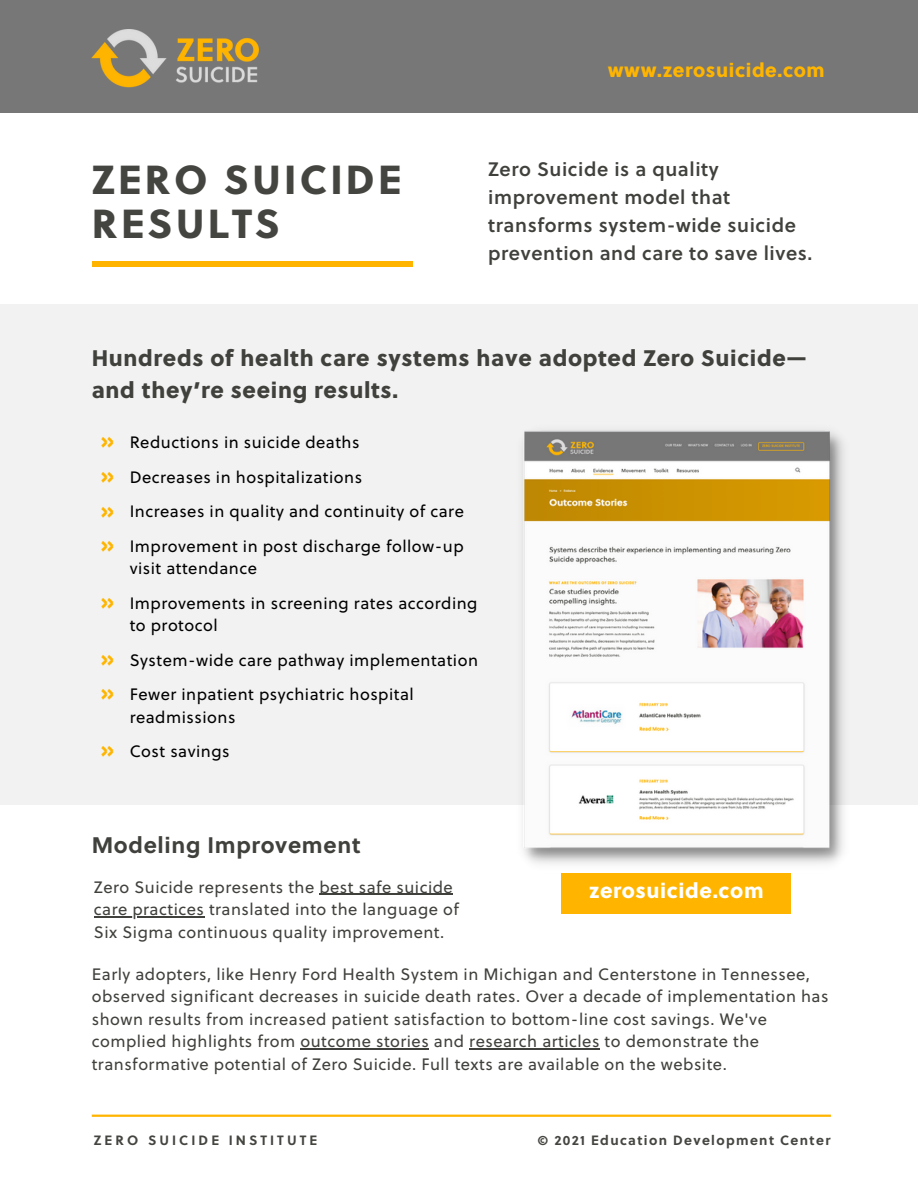
<style>
.page{position:relative;width:918px;height:1188px;background:#fff}
.page>*{position:absolute;margin:0;border:0;box-sizing:border-box;transform-origin:0 0}
.t1{font:40.5px "Soleil Xb";letter-spacing:.08em;color:#444440}
.t2{font:25.5px "Soleil Sb";color:#ffb500}
.t3{font:22.5px/31.5px "Soleil Xb";letter-spacing:.03em;color:#40403c}
.t4{font:700 22.5px "Soleil";letter-spacing:.03em;color:#40403c}
.t5{font:21px "Soleil Xb";letter-spacing:.03em;color:#fff}
.t6{font:19.5px/28.2px "Soleil Sb";letter-spacing:.03em;color:#40403c}
.t7{font:19.5px "Soleil Xb";letter-spacing:.03em;color:#ffb500}
.t8{font:16.5px/22.5px "Soleil";letter-spacing:.03em;color:#40403c}
.t9{font:16.5px/22.5px "Soleil";letter-spacing:.03em;color:#000}
.t10{font:700 13.5px "Soleil";letter-spacing:.1em;color:#444440}
.t11{font:700 13.5px "Soleil";letter-spacing:.23em;color:#444440}
</style>
<div class="page">
<div style="left:0;top:0;width:918px;height:112px;background:#777"></div>
<img style="left:92px;top:30px;width:166px;height:58px">
<div style="left:92px;top:261px;width:320px;height:6px;background:#ffb500"></div>
<div style="left:0;top:304px;width:918px;height:501px;background:#f2f2f2"></div>
<img style="left:522px;top:430px;width:322px;height:444px">
<div style="left:562px;top:873px;width:229px;height:41px;background:#ffb500"></div>
<hr style="left:319px;top:894px;width:134px;height:1px;background:#40403c">
<hr style="left:94px;top:916px;width:110px;height:2px;background:#40403c">
<hr style="left:92px;top:1115px;width:739px;height:2px;background:#ffb500">
<hr style="left:300px;top:1048px;width:129px;height:1px;background:#40403c">
<hr style="left:469px;top:1048px;width:131px;height:1px;background:#40403c">
<p class="t1" style="left:92px;top:161px;width:311px">ZERO SUICIDE</p>
<p class="t1" style="left:92px;top:205px;width:190px">RESULTS</p>
<p class="t7" style="left:608px;top:61px;width:219px">www.zerosuicide.com</p>
<p class="t6" style="left:488px;top:157px;width:326px">Zero Suicide is a quality improvement model that transforms system-wide suicide prevention and care to save lives.</p>
<p class="t3" style="left:92px;top:345px;width:717px">Hundreds of health care systems have adopted Zero Suicide— and they’re seeing results.</p>
<p class="t9" style="left:130px;top:433px;width:231px">Reductions in suicide deaths</p>
<p class="t9" style="left:130px;top:467px;width:234px">Decreases in hospitalizations</p>
<p class="t9" style="left:130px;top:502px;width:336px">Increases in quality and continuity of care</p>
<p class="t9" style="left:130px;top:536px;width:335px">Improvement in post discharge follow-up visit attendance</p>
<p class="t9" style="left:130px;top:593px;width:349px">Improvements in screening rates according to protocol</p>
<p class="t9" style="left:130px;top:650px;width:350px">System-wide care pathway implementation</p>
<p class="t9" style="left:130px;top:685px;width:286px">Fewer inpatient psychiatric hospital readmissions</p>
<p class="t9" style="left:130px;top:742px;width:101px">Cost savings</p>
<p class="t2" style="left:100px;top:428px;width:16px">»</p>
<p class="t2" style="left:100px;top:463px;width:16px">»</p>
<p class="t2" style="left:100px;top:498px;width:16px">»</p>
<p class="t2" style="left:100px;top:532px;width:16px">»</p>
<p class="t2" style="left:100px;top:590px;width:16px">»</p>
<p class="t2" style="left:100px;top:646px;width:16px">»</p>
<p class="t2" style="left:100px;top:680px;width:16px">»</p>
<p class="t2" style="left:100px;top:737px;width:16px">»</p>
<p class="t4" style="left:92px;top:835px;width:270px">Modeling Improvement</p>
<p class="t8" style="left:94px;top:877px;width:360px">Zero Suicide represents the best safe suicide</p>
<p class="t5" style="left:589px;top:881px;width:176px">zerosuicide.com</p>
<p class="t8" style="left:94px;top:900px;width:367px">care practices translated into the language of<br>Six Sigma continuous quality improvement.</p>
<p class="t8" style="left:92px;top:964px;width:738px">Early adopters, like Henry Ford Health System in Michigan and Centerstone in Tennessee, observed significant decreases in suicide death rates. Over a decade of implementation has shown results from increased patient satisfaction to bottom-line cost savings. We've complied highlights from outcome stories and research articles to demonstrate the transformative potential of Zero Suicide. Full texts are available on the website.</p>
<p class="t11" style="left:94px;top:1134px;width:225px">ZERO SUICIDE INSTITUTE</p>
<p class="t10" style="left:538px;top:1134px;width:294px">© 2021 Education Development Center</p>
</div>
